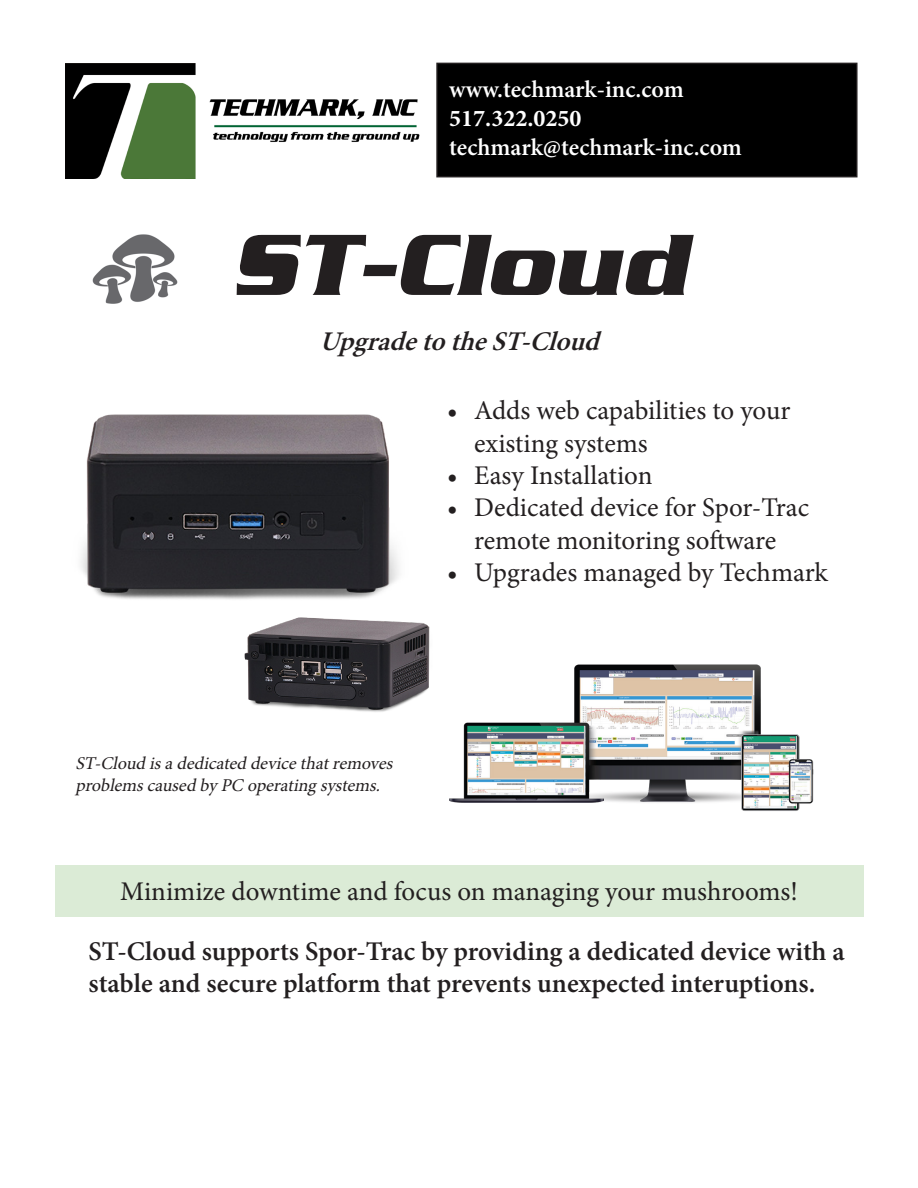
<style>
.page{position:relative;width:918px;height:1188px;background:#fff}
.page>*{position:absolute;margin:0;border:0;box-sizing:border-box;transform-origin:0 0}
.t1{font:italic 700 90px "Serpentine";color:#231f20}
.t2{font:27px/32.4px "Minion Pro";letter-spacing:-.005em;color:#231f20}
.t3{font:600 27px/32.4px "Minion Pro";color:#231f20}
.t4{font:italic 600 27px "Minion Pro";color:#231f20}
.t5{font:600 24px "Minion Pro";color:#fff}
.t6{font:700 24px "Minion Pro";color:#fff}
.t7{font:italic 18px/21.6px "Minion Pro";color:#231f20}
</style>
<div class="page">
<img style="left:80px;top:414px;width:319px;height:186px">
<img style="left:244px;top:617px;width:186px;height:95px">
<img style="left:65px;top:64px;width:355px;height:114px">
<div style="left:437px;top:63px;width:420px;height:114px;background:#000"></div>
<div style="left:436px;top:63px;width:422px;height:114px;border:2px solid #231f20"></div>
<img style="left:428px;top:643px;width:386px;height:168px">
<div style="left:55px;top:865px;width:809px;height:52px;background:#dbebd6"></div>
<img style="left:92px;top:234px;width:86px;height:70px">
<p class="t5" style="left:449px;top:73px;width:236px">www.techmark-inc.com</p>
<p class="t6" style="left:449px;top:102px;width:134px">517.322.0250</p>
<p class="t5" style="left:449px;top:131px;width:294px">techmark@techmark-inc.com</p>
<p class="t1" style="left:230px;top:217px;width:459px">ST-Cloud</p>
<p class="t4" style="left:320px;top:323px;width:291px">UpgradetotheST-Cloud</p>
<p class="t2" style="left:474px;top:395px;width:318px;text-indent:-27px">• Adds web capabilities to your existing systems</p>
<p class="t2" style="left:447px;top:459px;width:207px">• Easy Installation</p>
<p class="t2" style="left:447px;top:492px;width:364px;text-align:center">• Dedicated device for Spor-Trac remote monitoring software</p>
<p class="t2" style="left:447px;top:557px;width:382px">• Upgrades managed by Techmark</p>
<p class="t7" style="left:76px;top:753px;width:323px">ST-Cloud isadedicated devicethatremoves problemscaused byPC operatingsystems.</p>
<p class="t2" style="left:120px;top:875px;width:679px">Minimize downtime and focus on managing your mushrooms!</p>
<p class="t3" style="left:89px;top:935px;width:758px">ST-Cloud supports Spor-Trac by providing a dedicated device with a stable and secure platform that prevents unexpected interuptions.</p>
</div>
